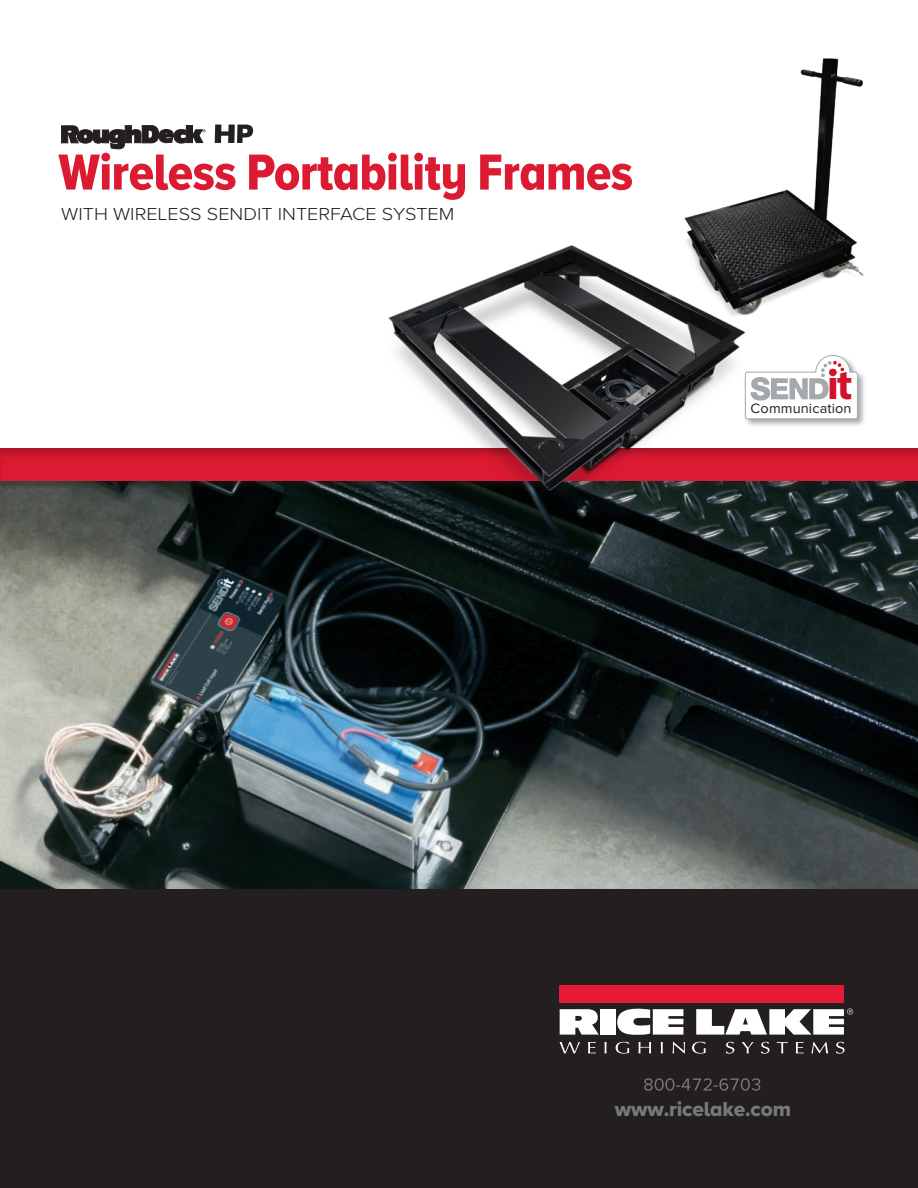
<style>
.page{position:relative;width:918px;height:1188px;background:#fff}
.page>*{position:absolute;margin:0;border:0;box-sizing:border-box;transform-origin:0 0}
.t1{font:52.5px "Proxima Nova A Cond Extrabld";letter-spacing:-.01em;color:#dc1a32}
.t2{font:700 43.05px "Myriad Pro";color:#d1122c}
.t3{font:21px "Proxima Nova A Extrabld";letter-spacing:-.01em;color:#76787b}
.Model_Description{font:300 18px "Proxima Nova";color:#231f20;scale:1.1 1}
.t4{font:14.1px "Proxima Nova";letter-spacing:.01em;color:#231f20}
</style>
<div class="page">
<img style="left:0;top:489px;width:918px;height:400px">
<div style="left:0;top:889px;width:918px;height:299px;background:#231f20"></div>
<div style="left:0;top:449px;width:918px;height:40px;background:#231f20;opacity:.35"></div>
<div style="left:0;top:448px;width:918px;height:36px;background:#231f20;opacity:.23"></div>
<svg style="left:644px;top:1078px;width:116px;height:13px"></svg>
<div style="left:559px;top:986px;width:285px;height:17px;background:#e51836"></div>
<svg style="left:560px;top:1009px;width:39px;height:26px"></svg>
<div style="left:600px;top:1009px;width:16px;height:26px;background:#fff"></div>
<svg style="left:617px;top:1009px;width:66px;height:26px;background:#cecdcd"></svg>
<svg style="left:560px;top:1042px;width:20px;height:11px"></svg>
<svg style="left:588px;top:1042px;width:8px;height:11px"></svg>
<svg style="left:605px;top:1042px;width:2px;height:11px"></svg>
<svg style="left:616px;top:1042px;width:13px;height:12px"></svg>
<svg style="left:639px;top:1042px;width:12px;height:11px"></svg>
<svg style="left:661px;top:1042px;width:2px;height:11px"></svg>
<svg style="left:673px;top:1042px;width:12px;height:12px"></svg>
<svg style="left:692px;top:1042px;width:14px;height:12px"></svg>
<svg style="left:726px;top:1042px;width:8px;height:12px"></svg>
<svg style="left:742px;top:1042px;width:12px;height:11px"></svg>
<svg style="left:761px;top:1042px;width:9px;height:12px"></svg>
<svg style="left:777px;top:1042px;width:11px;height:11px"></svg>
<svg style="left:796px;top:1042px;width:8px;height:11px"></svg>
<svg style="left:811px;top:1042px;width:17px;height:11px"></svg>
<svg style="left:836px;top:1042px;width:9px;height:12px"></svg>
<svg style="left:696px;top:1009px;width:157px;height:26px"></svg>
<svg style="left:61px;top:125px;width:125px;height:24px"></svg>
<div style="left:186px;top:126px;width:7px;height:17px;background:#231f20"></div>
<div style="left:186px;top:125px;width:7px;height:18px;border:1px solid #231f20"></div>
<svg style="left:215px;top:125px;width:38px;height:18px"></svg>
<svg style="left:192px;top:129px;width:14px;height:14px"></svg>
<img style="left:769px;top:58px;width:95px;height:219px">
<img style="left:292px;top:195px;width:544px;height:362px">
<img style="left:742px;top:354px;width:123px;height:76px">
<svg style="left:745px;top:355px;width:113px;height:65px"></svg>
<div style="left:829px;top:369px;width:8px;height:7px;background:#d1122c;border-radius:50%"></div>
<p class="t1" style="left:58px;top:133px;width:576px">Wireless Portability Frames</p>
<p class="Model_Description" style="left:61px;top:200px;width:359px">WITH WIRELESS SENDIT INTERFACE SYSTEM</p>
<p class="t2" style="left:827px;top:357px;width:27px">it</p>
<p class="t4" style="left:751px;top:398px;width:102px">Communication</p>
<p class="t3" style="left:615px;top:1093px;width:178px">www.ricelake.com</p>
</div>
